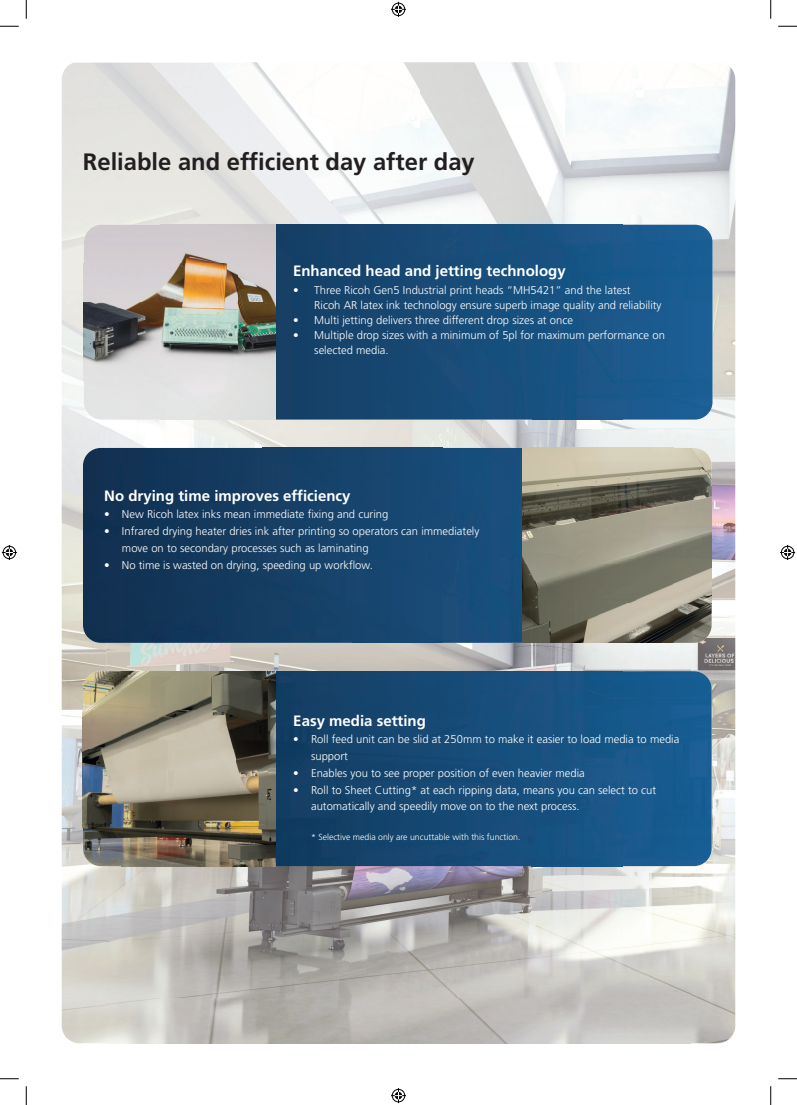
<style>
.page{position:relative;width:797px;height:1105px;background:#fff}
.page>*{position:absolute;margin:0;border:0;box-sizing:border-box;transform-origin:0 0}
.t1{font:700 23.75px "Frutiger";color:#231f20}
.t2{font:700 15px "Frutiger";color:#fff}
.t3{font:300 11.25px/16.2px "Frutiger";color:#fff}
.t4{font:300 8.75px "Frutiger";color:#fff}
</style>
<div class="page">
<img style="left:62px;top:63px;width:673px;height:178px">
<img style="left:62px;top:241px;width:44px;height:802px">
<img style="left:690px;top:241px;width:45px;height:802px">
<img style="left:106px;top:420px;width:584px;height:28px">
<img style="left:106px;top:643px;width:584px;height:28px">
<img style="left:106px;top:866px;width:584px;height:177px">
<img style="left:275px;top:225px;width:347px;height:116px">
<div style="left:622px;top:225px;width:90px;height:195px;background:#1b5c91"></div>
<img style="left:275px;top:341px;width:348px;height:79px">
<img style="left:128px;top:420px;width:135px;height:1px">
<img style="left:84px;top:225px;width:191px;height:195px">
<img style="left:83px;top:448px;width:439px;height:195px">
<img style="left:522px;top:448px;width:189px;height:195px">
<img style="left:275px;top:671px;width:347px;height:117px">
<div style="left:622px;top:671px;width:89px;height:195px;background:#175b8f"></div>
<img style="left:275px;top:788px;width:347px;height:78px">
<img style="left:128px;top:866px;width:135px;height:1px">
<img style="left:83px;top:671px;width:192px;height:195px">
<svg style="left:0;top:25px;width:19px;height:2px"></svg>
<svg style="left:778px;top:25px;width:19px;height:2px"></svg>
<svg style="left:0;top:1078px;width:19px;height:1px"></svg>
<svg style="left:778px;top:1078px;width:19px;height:1px"></svg>
<svg style="left:25px;top:0;width:2px;height:19px"></svg>
<svg style="left:25px;top:1086px;width:2px;height:19px"></svg>
<svg style="left:770px;top:0;width:1px;height:19px"></svg>
<svg style="left:770px;top:1086px;width:1px;height:19px"></svg>
<svg style="left:391px;top:2px;width:15px;height:15px"></svg>
<svg style="left:391px;top:1088px;width:15px;height:15px"></svg>
<svg style="left:2px;top:545px;width:15px;height:15px"></svg>
<svg style="left:780px;top:545px;width:15px;height:15px"></svg>
<h1 class="t1" style="left:83px;top:148px;width:393px">Reliable and efficient day after day</h1>
<h2 class="t2" style="left:293px;top:262px;width:274px">Enhanced head and jetting technology</h2>
<p class="t3" style="left:314px;top:282px;width:349px;line-height:15px;text-indent:-21px">• Three Ricoh Gen5 Industrial print heads “MH5421” and the latest<br>Ricoh AR latex ink technology ensure superb image quality and reliability</p>
<p class="t3" style="left:293px;top:312px;width:281px">• Multi jetting delivers three different drop sizes at once</p>
<p class="t3" style="left:314px;top:327px;width:352px;line-height:15px;text-indent:-21px">• Multiple drop sizes with a minimum of 5pl for maximum performance on selected media.</p>
<h2 class="t2" style="left:104px;top:487px;width:248px">No drying time improves efficiency</h2>
<p class="t3" style="left:104px;top:506px;width:285px">• New Ricoh latex inks mean immediate fixing and curing</p>
<p class="t3" style="left:122px;top:523px;width:359px;text-indent:-18px">• Infrared drying heater dries ink after printing so operators can immediately move on to secondary processes such as laminating</p>
<p class="t3" style="left:104px;top:557px;width:270px">• No time is wasted on drying, speeding up workflow.</p>
<h2 class="t2" style="left:293px;top:711px;width:134px">Easy media setting</h2>
<p class="t3" style="left:311px;top:731px;width:370px;text-indent:-18px">• Roll feed unit can be slid at 250mm to make it easier to load media to media support</p>
<p class="t3" style="left:293px;top:764px;width:293px">• Enables you to see proper position of even heavier media</p>
<p class="t3" style="left:311px;top:781px;width:347px;text-indent:-18px">• Roll to Sheet Cutting* at each ripping data, means you can select to cut automatically and speedily move on to the next process.</p>
<p class="t4" style="left:311px;top:832px;width:211px">* Selective media only are uncuttable with this function.</p>
</div>
